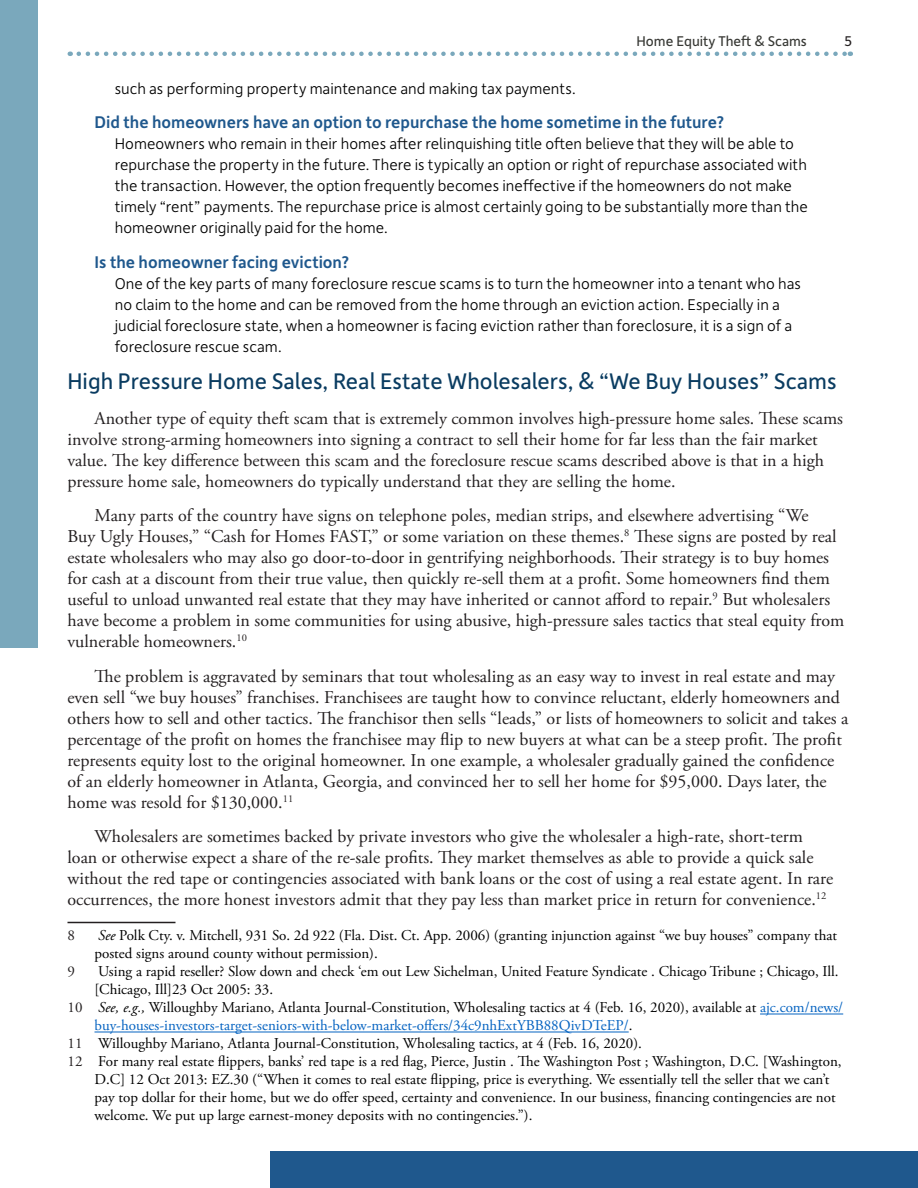
<style>
.page{position:relative;width:918px;height:1188px;background:#fff}
.page>*{position:absolute;margin:0;border:0;box-sizing:border-box;transform-origin:0 0}
.Section_Headers{font:24px "Depot New";color:#0a3c61}
.Body_Text{font:18px/21px "Adobe Garamond Pro";color:#231f20}
.Glossary_term_no_sha{font:500 18px "Depot New";color:#1f588d}
.Glossary_definitions{font:300 16.5px/21px "Depot New";color:#000}
.Endnotes{font:15px/18px "Adobe Garamond Pro";color:#000}
.Endnotes-2{font:15px/18px "Adobe Garamond Pro";color:#0563c1}
.t1{font:15px "Depot New";color:#373834}
.Endnotes-3{font:15px "Adobe Garamond Pro";color:#231f20}
.t2{font:15px "Depot New";color:#231f20}
.s1{font-style:italic}
.s2{color:#231f20}
.s3{font-style:italic;color:#000}
.s4{color:#000}
</style>
<div class="page">
<svg style="left:79px;top:52px;width:772px;height:4px"></svg>
<div style="left:0;top:0;width:38px;height:648px;background:#7aa8bc"></div>
<div style="left:270px;top:1151px;width:648px;height:37px;background:#1f588d"></div>
<hr style="left:68px;top:922px;width:108px;height:1px;background:#231f20">
<hr style="left:760px;top:1014px;width:83px;height:1px;background:#0563c1">
<hr style="left:94px;top:1032px;width:535px;height:1px;background:#0563c1">
<p class="t1" style="left:636px;top:31px;width:172px">Home Equity Theft &amp; Scams</p>
<p class="t2" style="left:845px;top:31px;width:9px">5</p>
<p class="Glossary_definitions" style="left:115px;top:77px;width:463px">such as performing property maintenance and making tax payments.</p>
<p class="Glossary_term_no_sha" style="left:94px;top:110px;width:631px">Did the homeowners have an option to repurchase the home sometime in the future?</p>
<p class="Glossary_definitions" style="left:115px;top:132px;width:695px">Homeowners who remain in their homes after relinquishing title often believe that they will be able to repurchase the property in the future. There is typically an option or right of repurchase associated with the transaction. However, the option frequently becomes ineffective if the homeowners do not make timely “rent” payments. The repurchase price is almost certainly going to be substantially more than the homeowner originally paid for the home.</p>
<p class="Glossary_term_no_sha" style="left:94px;top:250px;width:256px">Is the homeowner facing eviction?</p>
<p class="Glossary_definitions" style="left:115px;top:272px;width:688px">One of the key parts of many foreclosure rescue scams is to turn the homeowner into a tenant who has no claim to the home and can be removed from the home through an eviction action. Especially in a judicial foreclosure state, when a homeowner is facing eviction rather than foreclosure, it is a sign of a foreclosure rescue scam.</p>
<p class="Section_Headers" style="left:68px;top:365px;width:771px">High Pressure Home Sales, Real Estate Wholesalers, &amp; “We Buy Houses” Scams</p>
<p class="Body_Text" style="left:68px;top:408px;width:777px;text-indent:27px">Another type of equity theft scam that is extremely common involves high-pressure home sales. These scams involve strong-arming homeowners into signing a contract to sell their home for far less than the fair market value. The key difference between this scam and the foreclosure rescue scams described above is that in a high pressure home sale, homeowners do typically understand that they are selling the home.</p>
<p class="Body_Text" style="left:68px;top:505px;width:778px;text-indent:27px">Many parts of the country have signs on telephone poles, median strips, and elsewhere advertising “We<br>Buy Ugly Houses,” “Cash for Homes FAST,” or some variation on these themes.<sup>8</sup> These signs are posted by real estate wholesalers who may also go door-to-door in gentrifying neighborhoods. Their strategy is to buy homes for cash at a discount from their true value, then quickly re-sell them at a profit. Some homeowners find them useful to unload unwanted real estate that they may have inherited or cannot afford to repair.<sup>9</sup> But wholesalers have become a problem in some communities for using abusive, high-pressure sales tactics that steal equity from vulnerable homeowners.<sup>10</sup></p>
<p class="Body_Text" style="left:68px;top:666px;width:782px;text-indent:27px">The problem is aggravated by seminars that tout wholesaling as an easy way to invest in real estate and may even sell “we buy houses” franchises. Franchisees are taught how to convince reluctant, elderly homeowners and others how to sell and other tactics. The franchisor then sells “leads,” or lists of homeowners to solicit and takes a percentage of the profit on homes the franchisee may flip to new buyers at what can be a steep profit. The profit represents equity lost to the original homeowner. In one example, a wholesaler gradually gained the confidence of an elderly homeowner in Atlanta, Georgia, and convinced her to sell her home for $95,000. Days later, the home was resold for $130,000.<sup>11</sup></p>
<p class="Body_Text" style="left:68px;top:826px;width:767px;text-indent:27px">Wholesalers are sometimes backed by private investors who give the wholesaler a high-rate, short-term loan or otherwise expect a share of the re-sale profits. They market themselves as able to provide a quick sale without the red tape or contingencies associated with bank loans or the cost of using a real estate agent. In rare occurrences, the more honest investors admit that they pay less than market price in return for convenience.<sup>12</sup></p>
<p class="Endnotes-3" style="left:68px;top:927px;width:9px">8</p>
<p class="Endnotes" style="left:94px;top:927px;width:744px"><span class="s1">See</span> Polk Cty. v. Mitchell, 931 So. 2d 922 (Fla. Dist. Ct. App. 2006) (granting injunction against “we buy houses” company that posted signs around county without permission).</p>
<p class="Endnotes-3" style="left:68px;top:963px;width:9px">9</p>
<p class="Endnotes" style="left:94px;top:963px;width:746px">Using a rapid reseller? Slow down and check ‘em out Lew Sichelman, United Feature Syndicate . Chicago Tribune ; Chicago, Ill. [Chicago, Ill]23 Oct 2005: 33.</p>
<p class="Endnotes-2" style="left:94px;top:999px;width:750px;text-indent:-27px"><span class="s2">10</span> <span class="s3">See, e.g.,</span> <span class="s4">Willoughby Mariano, Atlanta Journal-Constitution, Wholesaling tactics at 4 (Feb. 16, 2020), available at</span> ajc.com/news/ buy-houses-investors-target-seniors-with-below-market-offers/34c9nhExtYBB88QivDTeEP/<span class="s4">.</span></p>
<p class="Endnotes" style="left:68px;top:1035px;width:576px"><span class="s2">11</span> Willoughby Mariano, Atlanta Journal-Constitution, Wholesaling tactics, at 4 (Feb. 16, 2020).</p>
<p class="Endnotes" style="left:94px;top:1053px;width:749px;text-indent:-27px"><span class="s2">12</span> For many real estate flippers, banks’ red tape is a red flag, Pierce, Justin . The Washington Post ; Washington, D.C. [Washington, D.C] 12 Oct 2013: EZ.30 (“When it comes to real estate flipping, price is everything. We essentially tell the seller that we can’t pay top dollar for their home, but we do offer speed, certainty and convenience. In our business, financing contingencies are not welcome. We put up large earnest-money deposits with no contingencies.”).</p>
</div>
